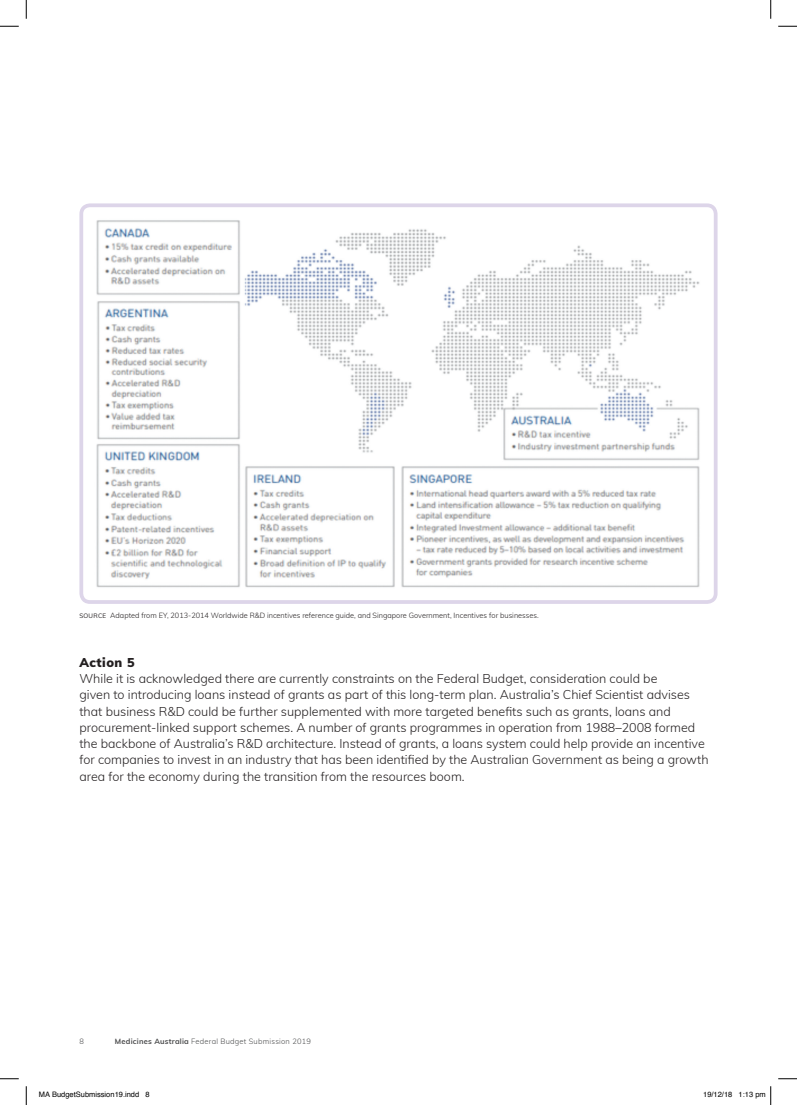
<style>
.page{position:relative;width:797px;height:1105px;background:#fff}
.page>*{position:absolute;margin:0;border:0;box-sizing:border-box;transform-origin:0 0}
.t1{font:300 12.5px/16.2px "Muli";color:#231f20}
.t2{font:900 12.5px "Muli";letter-spacing:.04em;color:#231f20}
.t3{font:300 7.5px "Muli";letter-spacing:.03em;color:#4b4c4d}
.t4{font:7.5px "Helvetica";color:#000}
.t5{font:300 7.38px "Muli";color:#231f20}
.s1{font-weight:400;font-size:6.25px}
.s2{font-weight:700}
</style>
<div class="page">
<img style="left:96px;top:220px;width:604px;height:368px">
<div style="left:79px;top:203px;width:638px;height:401px;border:4px solid #ddd5e9;border-radius:9px"></div>
<svg style="left:0;top:25px;width:19px;height:2px"></svg>
<svg style="left:778px;top:25px;width:19px;height:2px"></svg>
<svg style="left:0;top:1078px;width:19px;height:1px"></svg>
<svg style="left:778px;top:1078px;width:19px;height:1px"></svg>
<svg style="left:25px;top:0;width:2px;height:19px"></svg>
<svg style="left:25px;top:1086px;width:2px;height:19px"></svg>
<svg style="left:770px;top:0;width:1px;height:19px"></svg>
<svg style="left:770px;top:1086px;width:1px;height:19px"></svg>
<p class="t5" style="left:79px;top:610px;width:461px"><span class="s1">SOURCE</span> Adapted from EY, 2013-2014 Worldwide R&amp;D incentives reference guide, and Singapore Government, Incentives for businesses.</p>
<p class="t2" style="left:79px;top:653px;width:57px">Action 5</p>
<p class="t1" style="left:79px;top:670px;width:630px">While it is acknowledged there are currently constraints on the Federal Budget, consideration could be<br>given to introducing loans instead of grants as part of this long-term plan. Australia’s Chief Scientist advises that business R&amp;D could be further supplemented with more targeted benefits such as grants, loans and procurement-linked support schemes. A number of grants programmes in operation from 1988–2008 formed the backbone of Australia’s R&amp;D architecture. Instead of grants, a loans system could help provide an incentive for companies to invest in an industry that has been identified by the Australian Government as being a growth area for the economy during the transition from the resources boom.</p>
<p class="t3" style="left:79px;top:1035px;width:6px">8</p>
<p class="t3" style="left:115px;top:1035px;width:198px"><span class="s2">Medicines Australia</span> Federal Budget Submission 2019</p>
<p class="t4" style="left:39px;top:1089px;width:112px">MA BudgetSubmission19.indd 8</p>
<p class="t4" style="left:703px;top:1089px;width:64px">19/12/18 1:13 pm</p>
</div>
